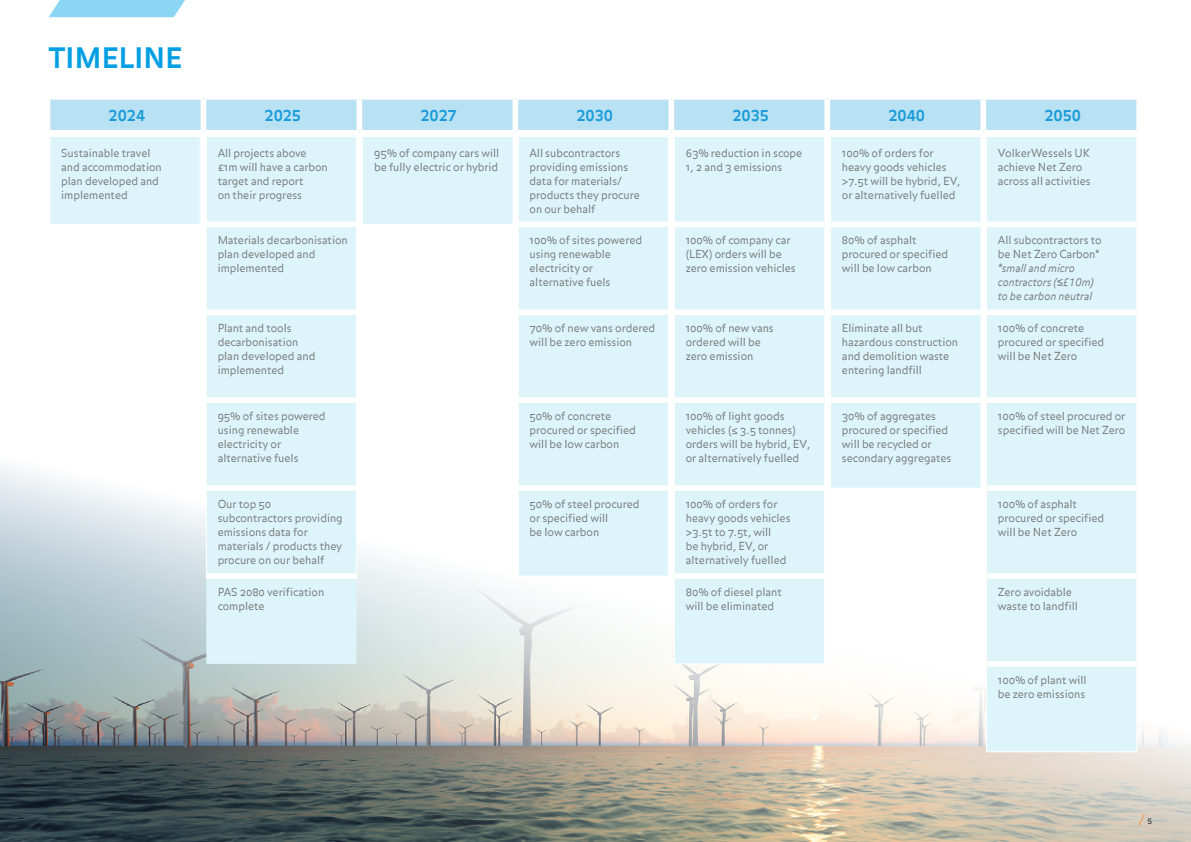
<style>
.page{position:relative;width:1191px;height:842px;background:#fff}
.page>*{position:absolute;margin:0;border:0;box-sizing:border-box;transform-origin:0 0}
.t1{font:700 28px "Balance Pro";letter-spacing:.01em;color:#009fe3}
.t2{font:700 16px "Balance";letter-spacing:-.005em;color:#1c9cd8}
.t3{font:300 11px/14px "Balance Pro";letter-spacing:-.005em;color:#70706f}
.t4{font:italic 300 11px/14px "Balance";letter-spacing:-.005em;color:#70706f}
.t5{font:8px "Balance";color:#3c3c3b}
.s1{font-family:"Arial";font-weight:400}
</style>
<div class="page">
<img style="left:0;top:468px;width:1191px;height:374px">
<svg style="left:49px;top:0;width:136px;height:17px"></svg>
<div style="left:50px;top:100px;width:1086px;height:30px;background:#b8e1f4"></div>
<div style="left:201px;top:100px;width:5px;height:30px;background:#fff"></div>
<div style="left:356px;top:100px;width:6px;height:30px;background:#fff"></div>
<div style="left:512px;top:100px;width:6px;height:30px;background:#fff"></div>
<div style="left:668px;top:100px;width:6px;height:30px;background:#fff"></div>
<div style="left:824px;top:100px;width:6px;height:30px;background:#fff"></div>
<div style="left:980px;top:100px;width:6px;height:30px;background:#fff"></div>
<div style="left:50px;top:137px;width:150px;height:87px;background:#dcf4fa"></div>
<div style="left:519px;top:137px;width:149px;height:438px;background:#dcf4fa"></div>
<hr style="left:518px;top:400px;width:1px;height:88px;background:#fff">
<hr style="left:668px;top:400px;width:1px;height:88px;background:#fff">
<hr style="left:518px;top:488px;width:1px;height:87px;background:#fff">
<hr style="left:668px;top:488px;width:1px;height:87px;background:#fff">
<hr style="left:518px;top:575px;width:151px;height:1px;background:#fff">
<div style="left:519px;top:222px;width:149px;height:5px;background:#fff"></div>
<div style="left:519px;top:309px;width:149px;height:6px;background:#fff"></div>
<div style="left:519px;top:397px;width:149px;height:6px;background:#fff"></div>
<div style="left:519px;top:485px;width:149px;height:6px;background:#fff"></div>
<div style="left:206px;top:137px;width:150px;height:527px;background:#dcf4fa"></div>
<hr style="left:206px;top:137px;width:1px;height:87px;background:#fff">
<hr style="left:206px;top:224px;width:1px;height:88px;background:#fff">
<hr style="left:206px;top:312px;width:1px;height:88px;background:#fff">
<hr style="left:206px;top:400px;width:1px;height:88px;background:#fff">
<hr style="left:356px;top:400px;width:1px;height:88px;background:#fff">
<hr style="left:206px;top:488px;width:1px;height:85px;background:#fff">
<hr style="left:356px;top:488px;width:1px;height:85px;background:#fff">
<div style="left:207px;top:222px;width:149px;height:5px;background:#fff"></div>
<div style="left:207px;top:309px;width:149px;height:6px;background:#fff"></div>
<div style="left:207px;top:397px;width:149px;height:6px;background:#fff"></div>
<div style="left:207px;top:485px;width:149px;height:6px;background:#fff"></div>
<div style="left:206px;top:573px;width:151px;height:6px;background:#fff"></div>
<div style="left:675px;top:137px;width:149px;height:526px;background:#dcf4fa"></div>
<hr style="left:674px;top:400px;width:1px;height:88px;background:#fff">
<hr style="left:824px;top:400px;width:1px;height:88px;background:#fff">
<hr style="left:674px;top:488px;width:1px;height:88px;background:#fff">
<hr style="left:824px;top:488px;width:1px;height:88px;background:#fff">
<hr style="left:674px;top:576px;width:1px;height:87px;background:#fff">
<hr style="left:824px;top:576px;width:1px;height:87px;background:#fff">
<hr style="left:674px;top:663px;width:151px;height:1px;background:#fff">
<div style="left:675px;top:222px;width:149px;height:5px;background:#fff"></div>
<div style="left:675px;top:309px;width:149px;height:6px;background:#fff"></div>
<div style="left:675px;top:397px;width:149px;height:6px;background:#fff"></div>
<div style="left:675px;top:485px;width:149px;height:6px;background:#fff"></div>
<div style="left:675px;top:573px;width:149px;height:6px;background:#fff"></div>
<div style="left:363px;top:137px;width:150px;height:87px;background:#dcf4fa"></div>
<hr style="left:512px;top:137px;width:1px;height:87px;background:#fff">
<div style="left:831px;top:137px;width:149px;height:351px;background:#dcf4fa"></div>
<hr style="left:830px;top:400px;width:1px;height:88px;background:#fff">
<hr style="left:980px;top:400px;width:1px;height:88px;background:#fff">
<hr style="left:830px;top:488px;width:151px;height:1px;background:#fff">
<div style="left:831px;top:222px;width:149px;height:5px;background:#fff"></div>
<div style="left:831px;top:309px;width:149px;height:6px;background:#fff"></div>
<div style="left:831px;top:397px;width:149px;height:6px;background:#fff"></div>
<div style="left:987px;top:137px;width:149px;height:614px;background:#dcf4fa"></div>
<hr style="left:986px;top:400px;width:1px;height:88px;background:#fff">
<hr style="left:1136px;top:400px;width:1px;height:88px;background:#fff">
<hr style="left:986px;top:488px;width:1px;height:88px;background:#fff">
<hr style="left:1136px;top:488px;width:1px;height:88px;background:#fff">
<hr style="left:986px;top:576px;width:1px;height:88px;background:#fff">
<hr style="left:1136px;top:576px;width:1px;height:88px;background:#fff">
<hr style="left:986px;top:664px;width:1px;height:87px;background:#fff">
<hr style="left:1136px;top:664px;width:1px;height:87px;background:#fff">
<hr style="left:986px;top:751px;width:151px;height:1px;background:#fff">
<div style="left:987px;top:222px;width:149px;height:5px;background:#fff"></div>
<div style="left:987px;top:309px;width:149px;height:6px;background:#fff"></div>
<div style="left:987px;top:397px;width:149px;height:6px;background:#fff"></div>
<div style="left:987px;top:485px;width:149px;height:6px;background:#fff"></div>
<div style="left:987px;top:573px;width:149px;height:6px;background:#fff"></div>
<div style="left:987px;top:661px;width:149px;height:6px;background:#fff"></div>
<svg style="left:1137px;top:813px;width:8px;height:14px"></svg>
<h1 class="t1" style="left:49px;top:38px;width:135px">TIMELINE</h1>
<h2 class="t2" style="left:109px;top:105px;width:38px">2024</h2>
<h2 class="t2" style="left:264px;top:105px;width:38px">2025</h2>
<h2 class="t2" style="left:420px;top:105px;width:38px">2027</h2>
<h2 class="t2" style="left:576px;top:105px;width:38px">2030</h2>
<h2 class="t2" style="left:732px;top:105px;width:38px">2035</h2>
<h2 class="t2" style="left:888px;top:105px;width:38px">2040</h2>
<h2 class="t2" style="left:1044px;top:105px;width:38px">2050</h2>
<p class="t3" style="left:61px;top:146px;width:102px">Sustainable travel and accommodation plan developed and implemented</p>
<p class="t3" style="left:529px;top:146px;width:112px">All subcontractors providing emissions data for materials/ products they procure on our behalf</p>
<p class="t3" style="left:529px;top:234px;width:114px">100% of sites powered using renewable electricity or alternative fuels</p>
<p class="t3" style="left:529px;top:321px;width:127px">70% of new vans ordered will be zero emission</p>
<p class="t3" style="left:374px;top:146px;width:127px">95% of company cars will be fully electric or hybrid</p>
<p class="t3" style="left:842px;top:146px;width:120px">100% of orders for heavy goods vehicles &gt;7.5t will be hybrid, EV, or alternatively fuelled</p>
<p class="t3" style="left:842px;top:234px;width:108px">80% of asphalt procured or specified will be low carbon</p>
<p class="t3" style="left:218px;top:146px;width:112px">All projects above £1m will have a carbon target and report<br>on their progress</p>
<p class="t3" style="left:218px;top:234px;width:132px">Materials decarbonisation plan developed and implemented</p>
<p class="t3" style="left:686px;top:146px;width:118px">63% reduction in scope<br>1, 2 and 3 emissions</p>
<p class="t3" style="left:998px;top:146px;width:94px">VolkerWessels UK achieve Net Zero across all activities</p>
<p class="t3" style="left:686px;top:234px;width:111px">100% of company car (LEX) orders will be zero emission vehicles</p>
<p class="t3" style="left:998px;top:234px;width:105px">All subcontractors to be Net Zero Carbon*</p>
<p class="t4" style="left:998px;top:262px;width:98px">*small and micro contractors (<span class="s1">≤</span>£10m) to be carbon neutral</p>
<p class="t3" style="left:998px;top:321px;width:108px">100% of concrete procured or specified will be Net Zero</p>
<p class="t3" style="left:686px;top:321px;width:89px">100% of new vans ordered will be zero emission</p>
<p class="t3" style="left:218px;top:321px;width:99px">Plant and tools decarbonisation plan developed and implemented</p>
<p class="t3" style="left:218px;top:409px;width:110px">95% of sites powered using renewable electricity or alternative fuels</p>
<p class="t3" style="left:218px;top:497px;width:127px">Our top 50 subcontractors providing emissions data for materials / products they procure on our behalf</p>
<p class="t3" style="left:218px;top:585px;width:108px">PAS 2080 verification complete</p>
<p class="t3" style="left:842px;top:321px;width:118px">Eliminate all but hazardous construction and demolition waste entering landfill</p>
<p class="t3" style="left:842px;top:409px;width:111px">30% of aggregates procured or specified will be recycled or secondary aggregates</p>
<p class="t3" style="left:686px;top:409px;width:126px">100% of light goods vehicles (≤ 3.5 tonnes) orders will be hybrid, EV, or alternatively fuelled</p>
<p class="t3" style="left:686px;top:497px;width:106px">100% of orders for heavy goods vehicles &gt;3.5t to 7.5t, will<br>be hybrid, EV, or alternatively fuelled</p>
<p class="t3" style="left:686px;top:585px;width:98px">80% of diesel plant will be eliminated</p>
<p class="t3" style="left:529px;top:409px;width:108px">50% of concrete procured or specified will be low carbon</p>
<p class="t3" style="left:998px;top:409px;width:129px">100% of steel procured or specified will be Net Zero</p>
<p class="t3" style="left:998px;top:497px;width:108px">100% of asphalt procured or specified will be Net Zero</p>
<p class="t3" style="left:529px;top:497px;width:112px">50% of steel procured or specified will<br>be low carbon</p>
<p class="t3" style="left:998px;top:585px;width:82px">Zero avoidable waste to landfill</p>
<p class="t3" style="left:998px;top:673px;width:90px">100% of plant will be zero emissions</p>
<p class="t5" style="left:1147px;top:816px;width:6px">5</p>
</div>
